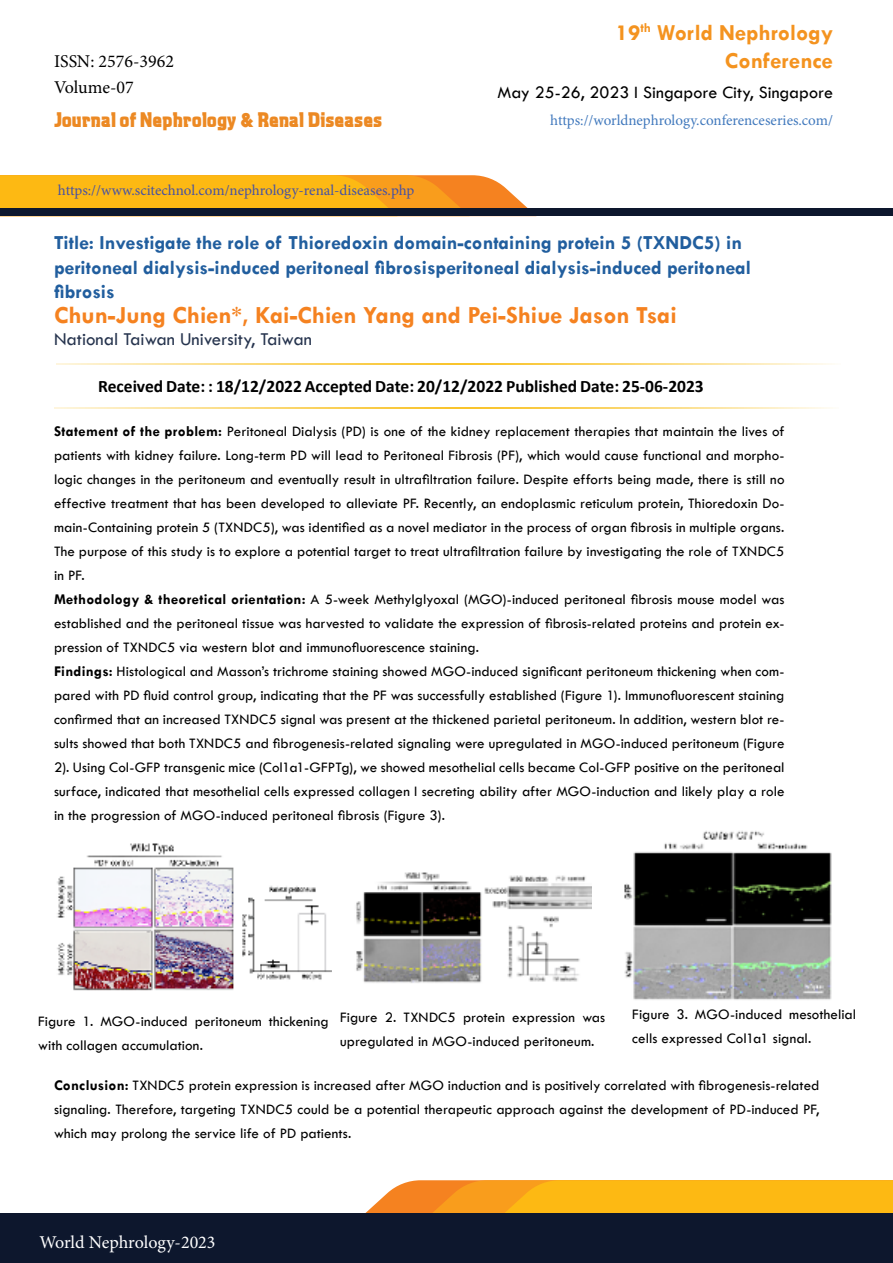
<style>
.page{position:relative;width:893px;height:1263px;background:#fff}
.page>*{position:absolute;margin:0;border:0;box-sizing:border-box;transform-origin:0 0}
.t1{font:700 24.75px "Tw Cen";color:#f58220}
.t2{font:700 23.1px/27.8px "Tw Cen";color:#f4931f;text-align:right}
.t3{font:800 21px "Aquatic";color:#ec8923}
.t4{font:700 20.1px/24.2px "Tw Cen";color:#215e9e}
.t5{font:18.75px "Tw Cen";color:#26344e}
.t6{font:18px "Tw Cen";color:#000}
.t7{font:18px "Minion Pro";color:#000}
.t8{font:18px "Minion Pro";color:#fff}
.t9{font:700 17.55px "Calibri";color:#000}
.t10{font:15px/24px "Tw Cen";letter-spacing:.005em;color:#000}
.t11{font:15px "Minion Pro";color:#4752a3}
.t12{font:15px "Minion Pro";color:#4179bd}
.s1{font-weight:700}
</style>
<div class="page">
<svg style="left:0;top:175px;width:528px;height:33px;background:#fbb01e"></svg>
<div style="left:0;top:208px;width:893px;height:8px;background:#0d172d"></div>
<svg style="left:365px;top:1180px;width:528px;height:33px;background:#fbb11f"></svg>
<div style="left:0;top:1213px;width:893px;height:50px;background:#0d172d"></div>
<hr style="left:54px;top:407px;width:785px;height:2px;background:#f9c42b">
<hr style="left:56px;top:363px;width:785px;height:2px;background:#f9c42b">
<img style="left:57px;top:843px;width:275px;height:148px">
<img style="left:356px;top:872px;width:235px;height:111px">
<img style="left:624px;top:831px;width:208px;height:169px">
<p class="t7" style="left:54px;top:49px;width:122px">ISSN: 2576-3962</p>
<p class="t7" style="left:54px;top:75px;width:81px">Volume-07</p>
<h2 class="t2" style="left:616px;top:18px;width:219px">19<sup>th</sup> World Nephrology<br>Conference</h2>
<p class="t6" style="left:497px;top:81px;width:337px">May 25-26, 2023 I Singapore City, Singapore</p>
<h3 class="t3" style="left:54px;top:106px;width:330px">Journal of Nephrology &amp; Renal Diseases</h3>
<p class="t12" style="left:550px;top:110px;width:284px">https://worldnephrology.conferenceseries.com/</p>
<p class="t11" style="left:58px;top:180px;width:358px">https://www.scitechnol.com/nephrology-renal-diseases.php</p>
<h3 class="t4" style="left:54px;top:230px;width:699px">Title: Investigate the role of Thioredoxin domain-containing protein 5 (TXNDC5) in peritoneal dialysis-induced peritoneal fibrosisperitoneal dialysis-induced peritoneal fibrosis</h3>
<p class="t5" style="left:54px;top:328px;width:260px">National Taiwan University, Taiwan</p>
<h1 class="t1" style="left:54px;top:300px;width:624px">Chun-Jung Chien*, Kai-Chien Yang and Pei-Shiue Jason Tsai</h1>
<p class="t9" style="left:98px;top:374px;width:607px">Received Date: : 18/12/2022 Accepted Date: 20/12/2022 Published Date: 25-06-2023</p>
<p class="t10" style="left:54px;top:419px;width:732px"><span class="s1">Statement of the problem:</span> Peritoneal Dialysis (PD) is one of the kidney replacement therapies that maintain the lives of patients with kidney failure. Long-term PD will lead to Peritoneal Fibrosis (PF), which would cause functional and morpho&shy;logic changes in the peritoneum and eventually result in ultrafiltration failure. Despite efforts being made, there is still no effective treatment that has been developed to alleviate PF. Recently, an endoplasmic reticulum protein, Thioredoxin Do&shy;main-Containing protein 5 (TXNDC5), was identified as a novel mediator in the process of organ fibrosis in multiple organs.<br>The purpose of this study is to explore a potential target to treat ultrafiltration failure by investigating the role of TXNDC5 in PF.<br><span class="s1">Methodology &amp; theoretical orientation:</span> A 5-week Methylglyoxal (MGO)-induced peritoneal fibrosis mouse model was established and the peritoneal tissue was harvested to validate the expression of fibrosis-related proteins and protein ex&shy;pression of TXNDC5 via western blot and immunofluorescence staining.<br><span class="s1">Findings:</span> Histological and Masson’s trichrome staining showed MGO-induced significant peritoneum thickening when com&shy;pared with PD fluid control group, indicating that the PF was successfully established (Figure 1). Immunofluorescent staining confirmed that an increased TXNDC5 signal was present at the thickened parietal peritoneum. In addition, western blot re&shy;sults showed that both TXNDC5 and fibrogenesis-related signaling were upregulated in MGO-induced peritoneum (Figure 2). Using Col-GFP transgenic mice (Col1a1-GFPTg), we showed mesothelial cells became Col-GFP positive on the peritoneal surface, indicated that mesothelial cells expressed collagen I secreting ability after MGO-induction and likely play a role in the progression of MGO-induced peritoneal fibrosis (Figure 3).</p>
<p class="t10" style="left:38px;top:1009px;width:292px">Figure 1. MGO-induced peritoneum thickening with collagen accumulation.</p>
<p class="t10" style="left:340px;top:1005px;width:267px">Figure 2. TXNDC5 protein expression was upregulated in MGO-induced peritoneum.</p>
<p class="t10" style="left:632px;top:1002px;width:225px">Figure 3. MGO-induced mesothelial cells expressed Col1a1 signal.</p>
<p class="t10" style="left:54px;top:1074px;width:767px;text-align:justify"><span class="s1">Conclusion:</span> TXNDC5 protein expression is increased after MGO induction and is positively correlated with fibrogenesis-related signaling. Therefore, targeting TXNDC5 could be a potential therapeutic approach against the development of PD-induced PF, which may prolong the service life of PD patients.</p>
<p class="t8" style="left:39px;top:1230px;width:178px">World Nephrology-2023</p>
</div>
